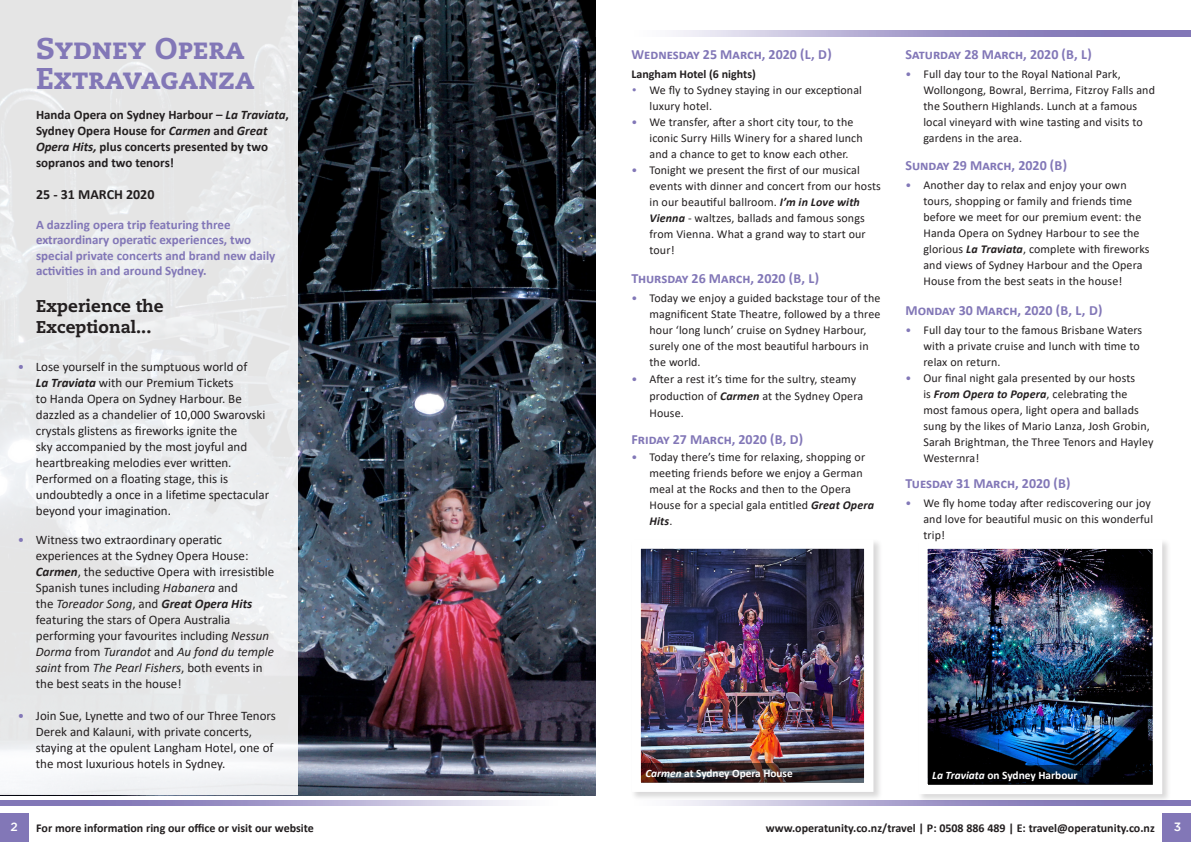
<style>
.page{position:relative;width:1191px;height:842px;background:#fff}
.page>*{position:absolute;margin:0;border:0;box-sizing:border-box;transform-origin:0 0}
.t1{font:800 30px "Caecilia LT Pro 85";color:#8277b7}
.t2{font:800 17.1px/20.5px "Caecilia LT Pro 85";color:#231f20}
.t3{font:700 14px "Calibri";color:#8277b7}
.t4{font:700 14px "Calibri";color:#231f20}
.t5{font:13px/16px "Calibri";color:#231f20}
.t6{font:700 13px/15.6px "Calibri";color:#8277b7}
.t7{font:700 13px/15.6px "Calibri";color:#231f20}
.t8{font:12px/16px "Calibri";letter-spacing:.01em;color:#231f20}
.t9{font:700 12px "Calibri";color:#231f20}
.t10{font:500 12px "Gotham";color:#fff}
.t11{font:700 11.4px "Calibri";color:#fff}
.t12{font:700 11.3px "Calibri";color:#fff}
.s1{font-style:italic}
.s2{color:#8277b7}
.s3{font-weight:700;font-style:italic}
.s4{font-family:"Gotham";color:#8278b8}
.s5{color:#8278b8}
</style>
<div class="page">
<img style="left:298px;top:0;width:297px;height:795px">
<div style="left:0;top:0;width:298px;height:795px;background:linear-gradient(to bottom,#e5e6e6,#edeef0)"></div>
<svg style="left:0;top:801px;width:519px;height:5px;background:#a9a1cd"></svg>
<div style="left:0;top:813px;width:29px;height:29px;background:#8277b7"></div>
<div style="left:630px;top:538px;width:252px;height:263px;background:#231f20;opacity:.17"></div>
<img style="left:641px;top:549px;width:222px;height:214px">
<div style="left:631px;top:539px;width:242px;height:253px;border:9px solid #fff"></div>
<svg style="left:641px;top:763px;width:223px;height:19px;background:#372b2d"></svg>
<svg style="left:673px;top:801px;width:518px;height:5px;background:#b1a9d2"></svg>
<div style="left:1162px;top:813px;width:29px;height:29px;background:#8277b7"></div>
<svg style="left:595px;top:31px;width:596px;height:5px"></svg>
<div style="left:917px;top:538px;width:254px;height:265px;background:#231f20;opacity:.17"></div>
<img style="left:928px;top:549px;width:224px;height:216px">
<svg style="left:928px;top:765px;width:224px;height:20px;background:#02070c"></svg>
<p class="t1" style="left:36px;top:28px;width:210px">Sydney Opera</p>
<p class="t1" style="left:36px;top:58px;width:220px">Extravaganza</p>
<p class="t7" style="left:36px;top:107px;width:254px">Handa Opera on Sydney Harbour – <span class="s1">La Traviata</span>,<br>Sydney Opera House for <span class="s1">Carmen</span> and <span class="s1">Great<br>Opera Hits,</span> plus concerts presented by two</p>
<p class="t7" style="left:36px;top:155px;width:140px">sopranos and two tenors!</p>
<p class="t4" style="left:36px;top:184px;width:120px">25 - 31 MARCH 2020</p>
<p class="t6" style="left:36px;top:216px;width:217px">A dazzling opera trip featuring three extraordinary operatic experiences, two</p>
<p class="t6" style="left:36px;top:248px;width:241px">special private concerts and brand new daily</p>
<p class="t6" style="left:36px;top:263px;width:172px">activities in and around Sydney.</p>
<p class="t2" style="left:36px;top:295px;width:129px">Experience the<br>Exceptional...</p>
<p class="t5" style="left:36px;top:359px;width:235px;text-indent:-18px"><span class="s2">•</span> Lose yourself in the sumptuous world of<br><span class="s3">La Traviata</span> with our Premium Tickets<br>to Handa Opera on Sydney Harbour. Be dazzled as a chandelier of 10,000 Swarovski crystals glistens as fireworks ignite the<br>sky accompanied by the most joyful and heartbreaking melodies ever written.<br>Performed on a floating stage, this is undoubtedly a once in a lifetime spectacular beyond your imagination.</p>
<p class="t5" style="left:36px;top:532px;width:240px;text-indent:-18px"><span class="s2">•</span> Witness two extraordinary operatic experiences at the Sydney Opera House:<br><span class="s3">Carmen</span>, the seductive Opera with irresistible Spanish tunes including <span class="s1">Habanera</span> and<br>the <span class="s1">Toreador Song</span>, and <span class="s3">Great Opera Hits </span>featuring the stars of Opera Australia performing your favourites including <span class="s1">Nessun Dorma</span> from <span class="s1">Turandot</span> and <span class="s1">Au fond du temple saint</span> from <span class="s1">The Pearl Fishers</span>, both events in the best seats in the house!</p>
<p class="t5" style="left:36px;top:708px;width:241px;text-indent:-18px"><span class="s2">•</span> Join Sue, Lynette and two of our Three Tenors Derek and Kalauni, with private concerts, staying at the opulent Langham Hotel, one of the most luxurious hotels in Sydney.</p>
<p class="t10" style="left:10px;top:820px;width:9px">2</p>
<p class="t9" style="left:36px;top:819px;width:279px">For more information ring our office or visit our website</p>
<p class="t3" style="left:631px;top:44px;width:202px">Wednesday 25 March, 2020 (L, D)</p>
<p class="t9" style="left:631px;top:65px;width:126px">Langham Hotel (6 nights)</p>
<p class="t8" style="left:649px;top:81px;width:214px;text-indent:-18px"><span class="s4">•</span> We fly to Sydney staying in our exceptional luxury hotel.</p>
<p class="t8" style="left:649px;top:113px;width:215px;text-indent:-18px"><span class="s2">•</span> We transfer, after a short city tour, to the iconic Surry Hills Winery for a shared lunch and a chance to get to know each other.</p>
<p class="t8" style="left:649px;top:161px;width:233px;text-indent:-18px"><span class="s2">•</span> Tonight we present the first of our musical events with dinner and concert from our hosts in our beautiful ballroom. <span class="s3">I’m in Love with Vienna</span> - waltzes, ballads and famous songs from Vienna. What a grand way to start our tour!</p>
<p class="t8" style="left:649px;top:289px;width:232px;text-indent:-18px"><span class="s5">•</span> Today we enjoy a guided backstage tour of the magnificent State Theatre, followed by a three hour ‘long lunch’ cruise on Sydney Harbour, surely one of the most beautiful harbours in the world.</p>
<p class="t8" style="left:649px;top:370px;width:215px;line-height:17px;text-indent:-18px"><span class="s2">•</span> After a rest it’s time for the sultry, steamy production of <span class="s3">Carmen</span> at the Sydney Opera<br>House.</p>
<p class="t8" style="left:649px;top:449px;width:226px;text-indent:-18px"><span class="s5">•</span> Today there’s time for relaxing, shopping or meeting friends before we enjoy a German meal at the Rocks and then to the Opera House for a special gala entitled <span class="s3">Great Opera Hits</span>.</p>
<p class="t3" style="left:631px;top:268px;width:189px">Thursday 26 March, 2020 (B, L)</p>
<p class="t3" style="left:631px;top:430px;width:173px">Friday 27 March, 2020 (B, D)</p>
<p class="t3" style="left:905px;top:44px;width:188px">Saturday 28 March, 2020 (B, L)</p>
<p class="t8" style="left:923px;top:65px;width:233px;text-indent:-18px"><span class="s5">•</span> Full day tour to the Royal National Park, Wollongong, Bowral, Berrima, Fitzroy Falls and the Southern Highlands. Lunch at a famous local vineyard with wine tasting and visits to gardens in the area.</p>
<p class="t8" style="left:923px;top:177px;width:228px;text-indent:-18px"><span class="s5">•</span> Another day to relax and enjoy your own tours, shopping or family and friends time before we meet for our premium event: the Handa Opera on Sydney Harbour to see the glorious <span class="s3">La Traviata</span>, complete with fireworks and views of Sydney Harbour and the Opera House from the best seats in the house!</p>
<p class="t3" style="left:905px;top:155px;width:163px">Sunday 29 March, 2020 (B)</p>
<p class="t3" style="left:905px;top:301px;width:198px">Monday 30 March, 2020 (B, L, D)</p>
<p class="t8" style="left:923px;top:322px;width:220px;text-indent:-18px"><span class="s5">•</span> Full day tour to the famous Brisbane Waters with a private cruise and lunch with time to relax on return.</p>
<p class="t8" style="left:923px;top:370px;width:231px;text-indent:-18px"><span class="s2">•</span> Our final night gala presented by our hosts<br>is <span class="s3">From Opera to Popera</span>, celebrating the most famous opera, light opera and ballads sung by the likes of Mario Lanza, Josh Grobin, Sarah Brightman, the Three Tenors and Hayley Westernra!</p>
<p class="t3" style="left:905px;top:474px;width:167px">Tuesday 31 March, 2020 (B)</p>
<p class="t8" style="left:923px;top:495px;width:231px;text-indent:-18px"><span class="s5">•</span> We fly home today after rediscovering our joy and love for beautiful music on this wonderful trip!</p>
<p class="t12" style="left:645px;top:765px;width:149px"><span class="s1">Carmen</span> at Sydney Opera House</p>
<p class="t11" style="left:932px;top:767px;width:147px"><span class="s1">La Traviata</span> on Sydney Harbour</p>
<p class="t9" style="left:766px;top:819px;width:390px">www.operatunity.co.nz/travel | P: 0508 886 489 | E: travel@operatunity.co.nz</p>
<p class="t10" style="left:1173px;top:820px;width:9px">3</p>
</div>
